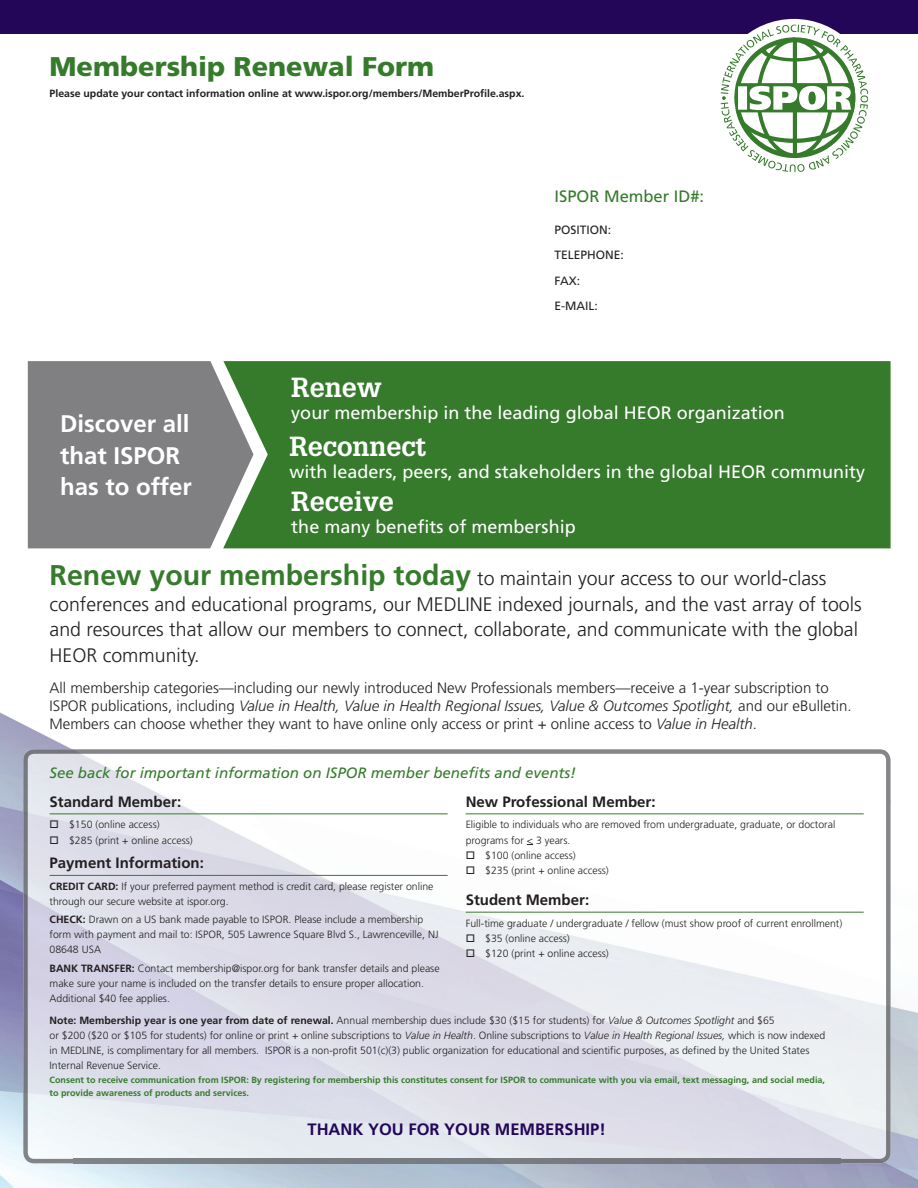
<style>
.page{position:relative;width:918px;height:1188px;background:#fff}
.page>*{position:absolute;margin:0;border:0;box-sizing:border-box;transform-origin:0 0}
.t1{font:900 27px "Frutiger";color:#357b2b}
.t2{font:700 27px/58.8px "Glypha";color:#fff}
.t3{font:700 24px/31.5px "Frutiger";color:#fff}
.t4{font:300 19.5px/25.5px "Frutiger";color:#231f20}
.t5{font:18px "Frutiger";color:#fff}
.t6{font:700 16.5px "Frutiger";color:#230658}
.t7{font:16.5px "Frutiger";color:#357b2b}
.t8{font:300 15px/18px "Frutiger";color:#231f20}
.t9{font:700 15px "Frutiger";color:#231f20}
.t10{font:italic 15px "Frutiger";color:#357b2b}
.t11{font:12px/25.5px "Frutiger";color:#231f20}
.t12{font:300 10.5px/15px "Frutiger";color:#231f20}
.t13{font:700 10.5px "Frutiger";color:#231f20}
.t14{font:700 9px/12.9px "Frutiger";color:#357b2b}
.s1{font-weight:700;font-size:28.5px;color:#357b2b}
.s2{font-style:italic}
.s3{font-weight:700}
</style>
<div class="page">
<img style="left:0;top:361px;width:917px;height:826px">
<div style="left:28px;top:361px;width:195px;height:187px;background:#808083"></div>
<div style="left:223px;top:361px;width:667px;height:187px;background:#357b2b"></div>
<div style="left:0;top:0;width:917px;height:34px;background:#230658"></div>
<div style="left:714px;top:19px;width:158px;height:158px;background:#fff;border-radius:50%"></div>
<svg style="left:720px;top:24px;width:147px;height:148px"></svg>
<img style="left:74px;top:801px;width:765px;height:357px">
<img style="left:23px;top:749px;width:867px;height:52px">
<img style="left:23px;top:800px;width:51px;height:363px">
<img style="left:839px;top:800px;width:51px;height:363px">
<div style="left:73px;top:1158px;width:766px;height:5px;background:#787c82"></div>
<hr style="left:50px;top:813px;width:397px;height:1px;background:#357b2b">
<hr style="left:50px;top:875px;width:397px;height:1px;background:#357b2b">
<hr style="left:465px;top:813px;width:398px;height:1px;background:#357b2b">
<hr style="left:465px;top:911px;width:398px;height:1px;background:#357b2b">
<h1 class="t1" style="left:50px;top:51px;width:386px">Membership Renewal Form</h1>
<p class="t13" style="left:50px;top:87px;width:476px">Please update your contact information online at www.ispor.org/members/MemberProfile.aspx.</p>
<h3 class="t7" style="left:554px;top:186px;width:151px">ISPOR Member ID#:</h3>
<p class="t11" style="left:554px;top:217px;width:71px">POSITION:<br>TELEPHONE:<br>FAX:<br>E-MAIL:</p>
<h2 class="t3" style="left:60px;top:408px;width:133px">Discover all that ISPOR has to offer</h2>
<h1 class="t2" style="left:289px;top:357px;width:139px">Renew<br>Reconnect</h1>
<h1 class="t2" style="left:291px;top:471px;width:104px">Receive</h1>
<h3 class="t5" style="left:291px;top:402px;width:495px">your membership in the leading global HEOR organization</h3>
<h3 class="t5" style="left:289px;top:461px;width:577px">with leaders, peers, and stakeholders in the global HEOR community</h3>
<h3 class="t5" style="left:291px;top:515px;width:286px">the many benefits of membership</h3>
<p class="t4" style="left:50px;top:566px;width:813px"><span class="s1">Renew your membership today</span> to maintain your access to our world-class conferences and educational programs, our MEDLINE indexed journals, and the vast array of tools and resources that allow our members to connect, collaborate, and communicate with the global HEOR community.</p>
<p class="t8" style="left:50px;top:679px;width:803px">All membership categories—including our newly introduced New Professionals members—receive a 1-year subscription to<br>ISPOR publications, including <span class="s2">Value in Health, Value in Health Regional Issues, Value &amp; Outcomes Spotlight,</span> and our eBulletin.<br>Members can choose whether they want to have online only access or print + online access to <span class="s2">Value in Health</span>.</p>
<h3 class="t10" style="left:50px;top:763px;width:527px">See back for important information on ISPOR member benefits and events!</h3>
<h3 class="t9" style="left:50px;top:792px;width:133px">Standard Member:</h3>
<p class="t12" style="left:50px;top:817px;width:111px">□ $150 (online access)</p>
<p class="t12" style="left:50px;top:832px;width:145px">□ $285 (print + online access)</p>
<h3 class="t9" style="left:50px;top:854px;width:156px">Payment Information:</h3>
<p class="t12" style="left:50px;top:879px;width:385px"><span class="s3">CREDIT CARD:</span> If your preferred payment method is credit card, please register online through our secure website at ispor.org.</p>
<p class="t12" style="left:50px;top:912px;width:390px"><span class="s3">CHECK:</span> Drawn on a US bank made payable to ISPOR. Please include a membership form with payment and mail to: ISPOR, 505 Lawrence Square Blvd S., Lawrenceville, NJ<br>08648 USA</p>
<p class="t12" style="left:50px;top:960px;width:391px"><span class="s3">BANK TRANSFER:</span> Contact membership@ispor.org for bank transfer details and please make sure your name is included on the transfer details to ensure proper allocation.<br>Additional $40 fee applies.</p>
<h3 class="t9" style="left:465px;top:792px;width:191px">New Professional Member:</h3>
<p class="t12" style="left:465px;top:817px;width:371px">Eligible to individuals who are removed from undergraduate, graduate, or doctoral programs for &lt; 3 years.</p>
<p class="t12" style="left:465px;top:847px;width:111px">□ $100 (online access)</p>
<p class="t12" style="left:465px;top:862px;width:145px">□ $235 (print + online access)</p>
<h3 class="t9" style="left:465px;top:891px;width:125px">Student Member:</h3>
<p class="t12" style="left:465px;top:915px;width:378px">Full-time graduate / undergraduate / fellow (must show proof of current enrollment)</p>
<p class="t12" style="left:465px;top:930px;width:106px">□ $35 (online access)</p>
<p class="t12" style="left:465px;top:945px;width:145px">□ $120 (print + online access)</p>
<p class="t12" style="left:50px;top:1013px;width:776px"><span class="s3">Note: Membership year is one year from date of renewal.</span> Annual membership dues include $30 ($15 for students) for <span class="s2">Value &amp; Outcomes Spotlight</span> and $65<br>or $200 ($20 or $105 for students) for online or print + online subscriptions to <span class="s2">Value in Health</span>. Online subscriptions to <span class="s2">Value in Health Regional Issues,</span> which is now indexed in MEDLINE, is complimentary for all members. ISPOR is a non-profit 501(c)(3) public organization for educational and scientific purposes, as defined by the United States Internal Revenue Service.</p>
<p class="t14" style="left:50px;top:1073px;width:776px">Consent to receive communication from ISPOR: By registering for membership this constitutes consent for ISPOR to communicate with you via email, text messaging, and social media, to provide awareness of products and services.</p>
<h3 class="t6" style="left:307px;top:1119px;width:299px">THANK YOU FOR YOUR MEMBERSHIP!</h3>
</div>
